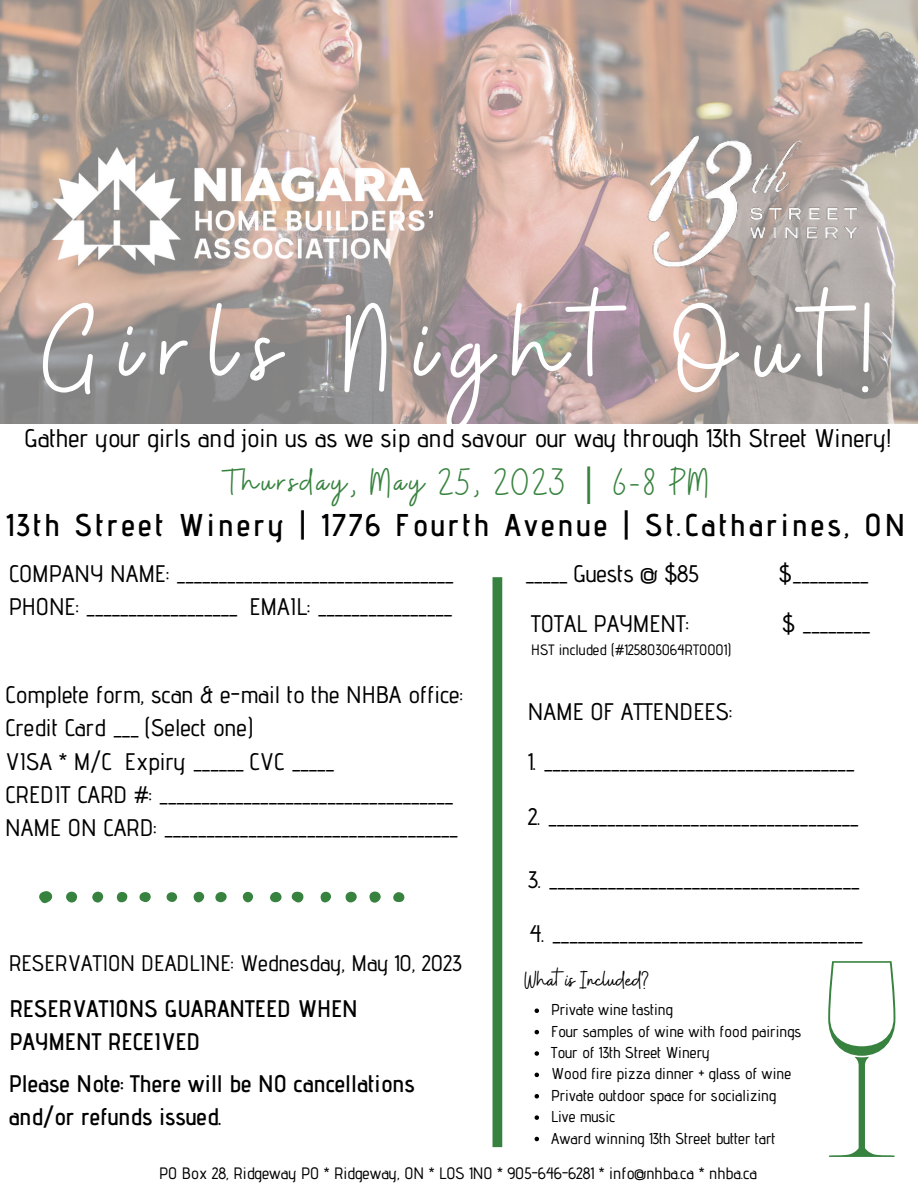
<style>
.page{position:relative;width:918px;height:1188px;background:#fff}
.page>*{position:absolute;margin:0;border:0;box-sizing:border-box;transform-origin:0 0}
.t1{font:124.5px "Buffalo";letter-spacing:.16em;color:#fff}
.t2{font:37.5px "Buffalo";letter-spacing:.085em;color:#37823e}
.t3{font:600 31.5px "Advent Pro";letter-spacing:.1em;color:#000}
.t4{font:500 25.5px "Advent Pro";color:#000}
.t5{font:25.5px "Buffalo";color:#000}
.t6{font:500 24px/33.3px "Advent Pro";color:#000}
.t7{font:600 24px/33.3px "Advent Pro";color:#000}
.t8{font:500 22.5px "Advent Pro";color:#000}
.t9{font:500 16.5px "Advent Pro";color:#000}
.t10{font:500 15.75px/21.3px "Advent Pro";color:#000}
.t11{font:500 15px "Advent Pro";color:#000}
.s1{font-family:"Noto Sans"}
</style>
<div class="page">
<div style="left:493px;top:577px;width:9px;height:570px;background:#37823e"></div>
<img style="left:0;top:0;width:918px;height:424px">
<img style="left:643px;top:85px;width:225px;height:200px">
<img style="left:52px;top:148px;width:380px;height:118px">
<svg style="left:828px;top:961px;width:67px;height:196px"></svg>
<svg style="left:39px;top:891px;width:14px;height:12px"></svg>
<svg style="left:291px;top:892px;width:13px;height:10px"></svg>
<div style="left:369px;top:892px;width:12px;height:11px;background:#37823e;border-radius:50%"></div>
<div style="left:346px;top:892px;width:11px;height:10px;background:#37823e;border-radius:50%"></div>
<div style="left:66px;top:892px;width:11px;height:11px;background:#37823e;border-radius:50%"></div>
<svg style="left:270px;top:892px;width:12px;height:11px"></svg>
<div style="left:92px;top:892px;width:11px;height:11px;background:#37823e;border-radius:50%"></div>
<div style="left:215px;top:892px;width:12px;height:10px;background:#37823e;border-radius:50%"></div>
<svg style="left:139px;top:892px;width:12px;height:11px"></svg>
<div style="left:321px;top:892px;width:10px;height:10px;background:#37823e;border-radius:5px"></div>
<svg style="left:393px;top:892px;width:12px;height:10px"></svg>
<div style="left:194px;top:892px;width:10px;height:10px;background:#37823e;border-radius:50%"></div>
<div style="left:117px;top:892px;width:11px;height:10px;background:#37823e;border-radius:5px"></div>
<svg style="left:243px;top:892px;width:10px;height:10px"></svg>
<div style="left:167px;top:892px;width:10px;height:10px;background:#37823e;border-radius:50%"></div>
<svg style="left:535px;top:1009px;width:4px;height:4px"></svg>
<svg style="left:535px;top:1030px;width:4px;height:4px"></svg>
<svg style="left:535px;top:1051px;width:4px;height:5px"></svg>
<svg style="left:535px;top:1073px;width:4px;height:4px"></svg>
<svg style="left:535px;top:1094px;width:4px;height:5px"></svg>
<svg style="left:535px;top:1115px;width:4px;height:5px"></svg>
<svg style="left:535px;top:1137px;width:4px;height:4px"></svg>
<h1 class="t1" style="left:43px;top:268px;width:832px">Girls Night Out!</h1>
<p class="t4" style="left:24px;top:423px;width:869px">Gather your girls and join us as we sip and savour our way through 13th Street Winery!</p>
<h2 class="t2" style="left:224px;top:458px;width:487px">Thursday, May 25, 2023 <span class="s1">|</span> 6-8 PM</h2>
<h3 class="t3" style="left:6px;top:506px;width:901px">13th Street Winery | 1776 Fourth Avenue | St.Catharines, ON</h3>
<p class="t6" style="left:524px;top:556px;width:176px">_____ Guests @ $85</p>
<p class="t6" style="left:779px;top:556px;width:90px">$_________</p>
<p class="t6" style="left:531px;top:607px;width:159px">TOTAL PAYMENT:</p>
<p class="t6" style="left:782px;top:607px;width:88px">$ ________</p>
<p class="t11" style="left:531px;top:640px;width:202px">HST included (#125803064RT0001)</p>
<p class="t6" style="left:9px;top:556px;width:445px">COMPANY NAME: _________________________________<br>PHONE: __________________ EMAIL: ________________</p>
<p class="t6" style="left:5px;top:678px;width:459px">Complete form, scan &amp; e-mail to the NHBA office:<br>Credit Card ___ (Select one)<br>VISA * M/C Expiry ______ CVC _____<br>CREDIT CARD #: ___________________________________ NAME ON CARD: ___________________________________</p>
<p class="t8" style="left:9px;top:949px;width:455px">RESERVATION DEADLINE: Wednesday, May 10, 2023</p>
<p class="t7" style="left:9px;top:991px;width:350px">RESERVATIONS GUARANTEED WHEN<br>PAYMENT RECEIVED</p>
<p class="t7" style="left:9px;top:1067px;width:408px">Please Note: There will be NO cancellations and/or refunds issued.</p>
<p class="t6" style="left:528px;top:694px;width:206px">NAME OF ATTENDEES:</p>
<p class="t6" style="left:528px;top:745px;width:327px">1. _____________________________________</p>
<p class="t6" style="left:528px;top:800px;width:331px">2. _____________________________________</p>
<p class="t6" style="left:528px;top:862px;width:332px">3. _____________________________________</p>
<p class="t6" style="left:530px;top:916px;width:333px">4. _____________________________________</p>
<p class="t5" style="left:524px;top:964px;width:126px">What is Included?</p>
<p class="t10" style="left:551px;top:999px;width:252px">Private wine tasting<br>Four samples of wine with food pairings<br>Tour of 13th Street Winery<br>Wood fire pizza dinner + glass of wine<br>Private outdoor space for socializing<br>Live music<br>Award winning 13th Street butter tart</p>
<p class="t9" style="left:159px;top:1163px;width:599px">PO Box 28, Ridgeway PO * Ridgeway, ON * L0S 1N0 * 905-646-6281 * info@nhba.ca * nhba.ca</p>
</div>
